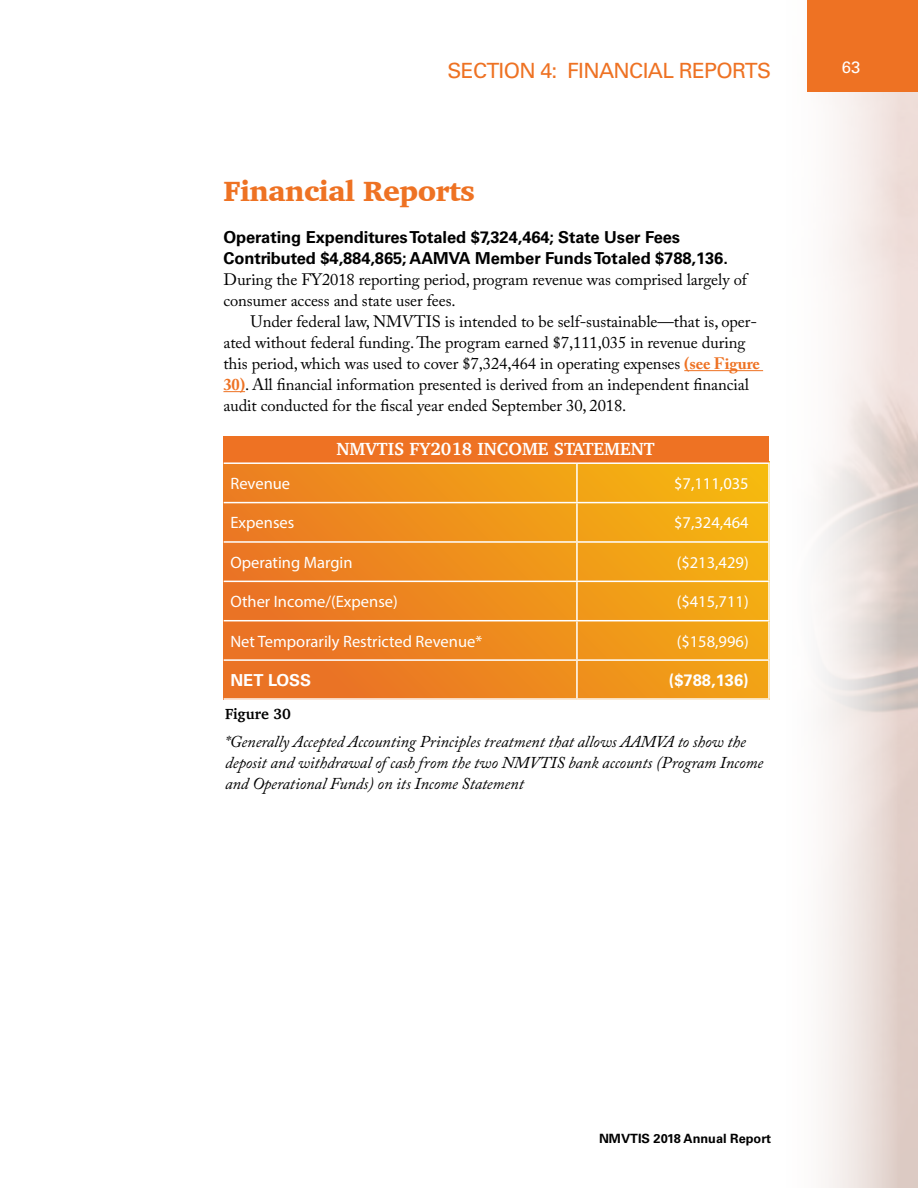
<style>
.page{position:relative;width:918px;height:1188px;background:#fff}
.page>*{position:absolute;margin:0;border:0;box-sizing:border-box;transform-origin:0 0}
.SUBHEAD_ORANGE_19_21{font:900 28.5px "Charter";letter-spacing:-.02em;color:#ee7223}
.SECTION_HEADER_LEFT{font:21px "Univers LT Std";letter-spacing:-.03em;color:#ee7223}
.FIGURE_TITLES_WHITE{font:700 18px "Charter";color:#fff}
.Body_copy_11_14{font:16.5px/21px "Adobe Caslon Pro";letter-spacing:-.005em;color:#000}
.Body_copy_no_indent{font:700 16.5px/21px "Univers LT Std";letter-spacing:-.005em;color:#000}
.Body_copy_no_indent-2{font:italic 16.5px/21px "Adobe Caslon Pro";letter-spacing:-.005em;color:#000}
.t1{font:16.5px "Myriad Pro";color:#fff}
.t2{font:700 16.5px "Univers LT Std";color:#fff}
.t3{font:16.5px "Univers LT Std";color:#fff}
.FIGURE{font:700 15px "Charter";color:#000}
.t4{font:700 12.75px "Univers LT Std";color:#000}
.s1{font-family:"Adobe Caslon Pro";font-weight:400}
.s2{font-weight:700;color:#ee7223}
</style>
<div class="page">
<hr style="left:684px;top:370px;width:79px;height:1px;background:#ee7223">
<svg style="left:223px;top:391px;width:22px;height:1px"></svg>
<svg style="left:223px;top:461px;width:547px;height:239px;background:#ee911d"></svg>
<div style="left:224px;top:436px;width:545px;height:27px;background:#ee7223"></div>
<hr style="left:576px;top:621px;width:2px;height:38px;background:#fff">
<hr style="left:768px;top:621px;width:2px;height:38px;background:#fff">
<hr style="left:224px;top:659px;width:353px;height:2px;background:#fff">
<hr style="left:577px;top:659px;width:193px;height:2px;background:#fff">
<hr style="left:576px;top:661px;width:2px;height:37px;background:#fff">
<hr style="left:768px;top:661px;width:2px;height:37px;background:#fff">
<hr style="left:224px;top:698px;width:353px;height:2px;background:#fff">
<hr style="left:577px;top:698px;width:193px;height:2px;background:#fff">
<hr style="left:576px;top:464px;width:2px;height:38px;background:#fff">
<hr style="left:768px;top:464px;width:2px;height:39px;background:#fff">
<hr style="left:576px;top:503px;width:2px;height:38px;background:#fff">
<hr style="left:768px;top:503px;width:2px;height:39px;background:#fff">
<hr style="left:576px;top:543px;width:2px;height:38px;background:#fff">
<hr style="left:768px;top:542px;width:2px;height:39px;background:#fff">
<hr style="left:576px;top:582px;width:2px;height:38px;background:#fff">
<hr style="left:768px;top:582px;width:2px;height:38px;background:#fff">
<hr style="left:224px;top:620px;width:353px;height:1px;background:#fff">
<hr style="left:577px;top:620px;width:193px;height:1px;background:#fff">
<hr style="left:224px;top:581px;width:353px;height:1px;background:#fff">
<hr style="left:577px;top:581px;width:193px;height:1px;background:#fff">
<hr style="left:224px;top:541px;width:353px;height:2px;background:#fff">
<hr style="left:577px;top:541px;width:191px;height:2px;background:#fff">
<hr style="left:224px;top:502px;width:353px;height:1px;background:#fff">
<hr style="left:577px;top:502px;width:191px;height:1px;background:#fff">
<hr style="left:224px;top:462px;width:353px;height:2px;background:#fff">
<hr style="left:577px;top:462px;width:193px;height:2px;background:#fff">
<div style="left:807px;top:0;width:111px;height:92px;background:#ee7223"></div>
<p class="SECTION_HEADER_LEFT" style="left:447px;top:58px;width:325px">SECTION 4: FINANCIAL REPORTS</p>
<p class="t3" style="left:842px;top:58px;width:20px">63</p>
<p class="SUBHEAD_ORANGE_19_21" style="left:223px;top:174px;width:253px">Financial Reports</p>
<p class="Body_copy_no_indent" style="left:223px;top:227px;width:525px">Operating Expenditures Totaled $7,324,464; State User Fees Contributed $4,884,865; AAMVA Member Funds Totaled $788,136.<br><span class="s1">During the FY2018 reporting period, program revenue was comprised largely of consumer access and state user fees.</span></p>
<p class="Body_copy_11_14" style="left:223px;top:311px;width:538px;text-indent:27px">Under federal law, NMVTIS is intended to be self-sustainable—that is, oper&shy;ated without federal funding. The program earned $7,111,035 in revenue during this period, which was used to cover $7,324,464 in operating expenses <span class="s2">(see Figure 30)</span>. All financial information presented is derived from an independent financial audit conducted for the fiscal year ended September 30, 2018.</p>
<p class="FIGURE_TITLES_WHITE" style="left:336px;top:434px;width:320px">NMVTIS FY2018 INCOME STATEMENT</p>
<p class="t1" style="left:230px;top:473px;width:61px">Revenue</p>
<p class="t1" style="left:674px;top:473px;width:76px">$7,111,035</p>
<p class="t1" style="left:230px;top:513px;width:65px">Expenses</p>
<p class="t1" style="left:674px;top:513px;width:76px">$7,324,464</p>
<p class="t1" style="left:230px;top:552px;width:124px">Operating Margin</p>
<p class="t1" style="left:677px;top:552px;width:74px">($213,429)</p>
<p class="t1" style="left:230px;top:591px;width:169px">Other Income/(Expense)</p>
<p class="t1" style="left:677px;top:591px;width:74px">($415,711)</p>
<p class="t1" style="left:230px;top:631px;width:253px">Net Temporarily Restricted Revenue*</p>
<p class="t1" style="left:677px;top:631px;width:74px">($158,996)</p>
<p class="t2" style="left:230px;top:670px;width:82px">NET LOSS</p>
<p class="t2" style="left:669px;top:670px;width:81px">($788,136)</p>
<p class="FIGURE" style="left:225px;top:701px;width:67px">Figure 30</p>
<p class="Body_copy_no_indent-2" style="left:225px;top:731px;width:540px">*Generally Accepted Accounting Principles treatment that allows AAMVA to show the deposit and withdrawal of cash from the two NMVTIS bank accounts (Program Income and Operational Funds) on its Income Statement</p>
<p class="t4" style="left:599px;top:1131px;width:174px">NMVTIS 2018 Annual Report</p>
</div>
